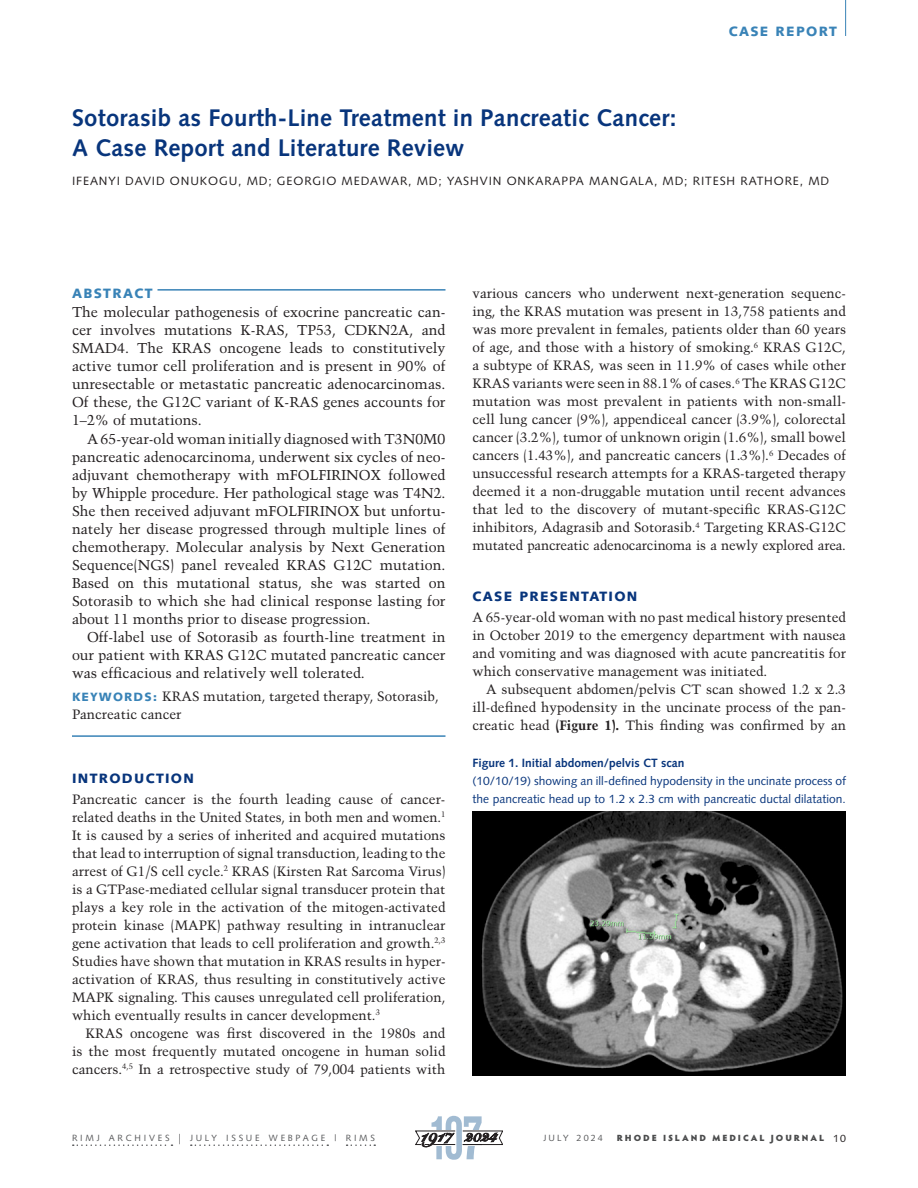
<style>
.page{position:relative;width:918px;height:1188px;background:#fff}
.page>*{position:absolute;margin:0;border:0;box-sizing:border-box;transform-origin:0 0}
.CLINICAL_TITLE{font:700 24px/30px "Syntax";letter-spacing:.01em;color:#08357c}
.clinical_Abstract_te{font:14.25px/18px "Trump Mediaeval";color:#231f20;text-align:justify}
.t1{font:900 13.65px "Snell Roundhand";color:#231f20}
.clinical_text__9_12{font:13.5px/18px "Trump Mediaeval";color:#231f20;text-align:justify}
.clinical_text_1st_pa{font:13.5px/18px "Trump Mediaeval";color:#231f20;text-align:justify}
.clinical_keyword_tex{font:13.5px/18px "Trump Mediaeval";color:#231f20}
.clincal_Head{font:900 13.5px "Syntax";letter-spacing:.1em;color:#08357c}
.dept_blue{font:900 13.5px "Syntax";letter-spacing:.1em;color:#3983b7}
.clinical_Abstract_he{font:900 13.5px "Syntax";letter-spacing:.1em;color:#3983b7}
.clinical_figure_capt{font:12px/18px "Syntax";color:#08357c}
.byline_author{font:12px "Syntax";letter-spacing:.075em;color:#231f20}
.clinical_figure_capt-2{font:700 12px "Syntax";color:#08357c}
.t2{font:9px "Syntax";letter-spacing:.305em;color:#57585a}
.t3{font:900 9px "Hypatia Sans Pro";letter-spacing:.215em;color:#4b4c4d}
.t4{font:9px "Syntax";letter-spacing:.235em;color:#57585a}
.s1{font-family:"Syntax";font-weight:900;font-size:12px;color:#3983b7}
.s2{font-weight:700}
.s3{font-size:13.5px}
.s4{font-family:"Syntax";font-weight:400;font-size:10.5px;color:#231f20}
</style>
<div class="page">
<hr style="left:845px;top:0;width:1px;height:36px;background:#3983b7">
<hr style="left:72px;top:735px;width:374px;height:2px;background:#3983b7">
<hr style="left:158px;top:289px;width:288px;height:2px;background:#3983b7">
<img style="left:472px;top:812px;width:374px;height:264px">
<svg style="left:73px;top:1144px;width:99px;height:2px"></svg>
<svg style="left:191px;top:1144px;width:137px;height:2px"></svg>
<svg style="left:347px;top:1144px;width:28px;height:2px"></svg>
<svg style="left:415px;top:1116px;width:88px;height:44px"></svg>
<p class="dept_blue" style="left:729px;top:23px;width:110px">CASE REPORT</p>
<p class="CLINICAL_TITLE" style="left:72px;top:103px;width:606px">Sotorasib as Fourth-Line Treatment in Pancreatic Cancer:<br>A Case Report and Literature Review</p>
<p class="byline_author" style="left:72px;top:173px;width:759px">IFEANYI DAVID ONUKOGU, MD; GEORGIO MEDAWAR, MD; YASHVIN ONKARAPPA MANGALA, MD; RITESH RATHORE, MD</p>
<p class="clinical_Abstract_he" style="left:72px;top:285px;width:82px">ABSTRACT</p>
<p class="clinical_Abstract_te" style="left:72px;top:303px;width:375px">The molecular pathogenesis of exocrine pancreatic can&shy;cer involves mutations K-RAS, TP53, CDKN2A, and SMAD4. The KRAS oncogene leads to constitutively active tumor cell proliferation and is present in 90% of unresectable or metastatic pancreatic adenocarcinomas.<br>Of these, the G12C variant of K-RAS genes accounts for 1–2% of mutations.</p>
<p class="clinical_Abstract_te" style="left:72px;top:429px;width:375px;text-indent:15px">A 65-year-old woman initially diagnosed with T3N0M0 pancreatic adenocarcinoma, underwent six cycles of neo&shy;adjuvant chemotherapy with mFOLFIRINOX followed by Whipple procedure. Her pathological stage was T4N2.<br>She then received adjuvant mFOLFIRINOX but unfortu&shy;nately her disease progressed through multiple lines of chemotherapy. Molecular analysis by Next Generation Sequence(NGS) panel revealed KRAS G12C mutation.<br>Based on this mutational status, she was started on Sotorasib to which she had clinical response lasting for about 11 months prior to disease progression.</p>
<p class="clinical_Abstract_te" style="left:72px;top:628px;width:375px;text-indent:15px">Off-label use of Sotorasib as fourth-line treatment in our patient with KRAS G12C mutated pancreatic cancer was efficacious and relatively well tolerated.</p>
<p class="clinical_keyword_tex" style="left:72px;top:687px;width:368px"><span class="s1">KEYWORDS:</span> KRAS mutation, targeted therapy, Sotorasib,<br>Pancreatic cancer</p>
<p class="clincal_Head" style="left:72px;top:770px;width:124px">INTRODUCTION</p>
<p class="clinical_text_1st_pa" style="left:72px;top:790px;width:375px">Pancreatic cancer is the fourth leading cause of cancer&shy;related deaths in the United States, in both men and women.<sup>1<br></sup>It is caused by a series of inherited and acquired mutations that lead to interruption of signal transduction, leading to the arrest of G1/S cell cycle.<sup>2</sup> KRAS (Kirsten Rat Sarcoma Virus) is a GTPase-mediated cellular signal transducer protein that plays a key role in the activation of the mitogen-activated protein kinase (MAPK) pathway resulting in intranuclear gene activation that leads to cell proliferation and growth.<sup>2,3<br></sup>Studies have shown that mutation in KRAS results in hyper&shy;activation of KRAS, thus resulting in constitutively active MAPK signaling. This causes unregulated cell proliferation, which eventually results in cancer development.<sup>3</sup></p>
<p class="clinical_text__9_12" style="left:72px;top:1024px;width:375px;text-indent:14px">KRAS oncogene was first discovered in the 1980s and is the most frequently mutated oncogene in human solid cancers.<sup>4,5</sup> In a retrospective study of 79,004 patients with</p>
<p class="clinical_text__9_12" style="left:472px;top:284px;width:375px">various cancers who underwent next-generation sequenc&shy;ing, the KRAS mutation was present in 13,758 patients and was more prevalent in females, patients older than 60 years of age, and those with a history of smoking.<sup>6</sup> KRAS G12C, a subtype of KRAS, was seen in 11.9% of cases while other KRAS variants were seen in 88.1% of cases.<sup>6</sup> The KRAS G12C mutation was most prevalent in patients with non-small&shy;cell lung cancer (9%), appendiceal cancer (3.9%), colorectal cancer (3.2%), tumor of unknown origin (1.6%), small bowel cancers (1.43%), and pancreatic cancers (1.3%).<sup>6</sup> Decades of unsuccessful research attempts for a KRAS-targeted therapy deemed it a non-druggable mutation until recent advances that led to the discovery of mutant-specific KRAS-G12C inhibitors, Adagrasib and Sotorasib.<sup>4</sup> Targeting KRAS-G12C mutated pancreatic adenocarcinoma is a newly explored area.</p>
<p class="clincal_Head" style="left:472px;top:589px;width:166px">CASE PRESENTATION</p>
<p class="clinical_text_1st_pa" style="left:472px;top:608px;width:375px">A 65-year-old woman with no past medical history presented in October 2019 to the emergency department with nausea and vomiting and was diagnosed with acute pancreatitis for which conservative management was initiated.</p>
<p class="clinical_text__9_12" style="left:472px;top:680px;width:375px;text-indent:14px">A subsequent abdomen/pelvis CT scan showed 1.2 x 2.3 ill-defined hypodensity in the uncinate process of the pan&shy;creatic head <span class="s2">(Figure 1).</span> This finding was confirmed by an</p>
<p class="clinical_figure_capt-2" style="left:472px;top:756px;width:214px">Figure 1. Initial abdomen/pelvis CT scan</p>
<p class="clinical_figure_capt" style="left:472px;top:772px;width:375px">(10/10/19) showing an ill-defined hypodensity in the uncinate process of the pancreatic head up to 1.2 x 2.3 cm with pancreatic ductal dilatation.</p>
<p class="t2" style="left:72px;top:1132px;width:305px">RIMJ ARCHIVES <span class="s3">|</span> JULY ISSUE WEBPAGE | RIMS</p>
<p class="t1" style="left:489px;top:1129px;width:9px">4</p>
<p class="t4" style="left:544px;top:1132px;width:61px">JULY 2024</p>
<p class="t3" style="left:617px;top:1131px;width:231px">RHODE ISLAND MEDICAL JOURNAL <span class="s4">10</span></p>
</div>
